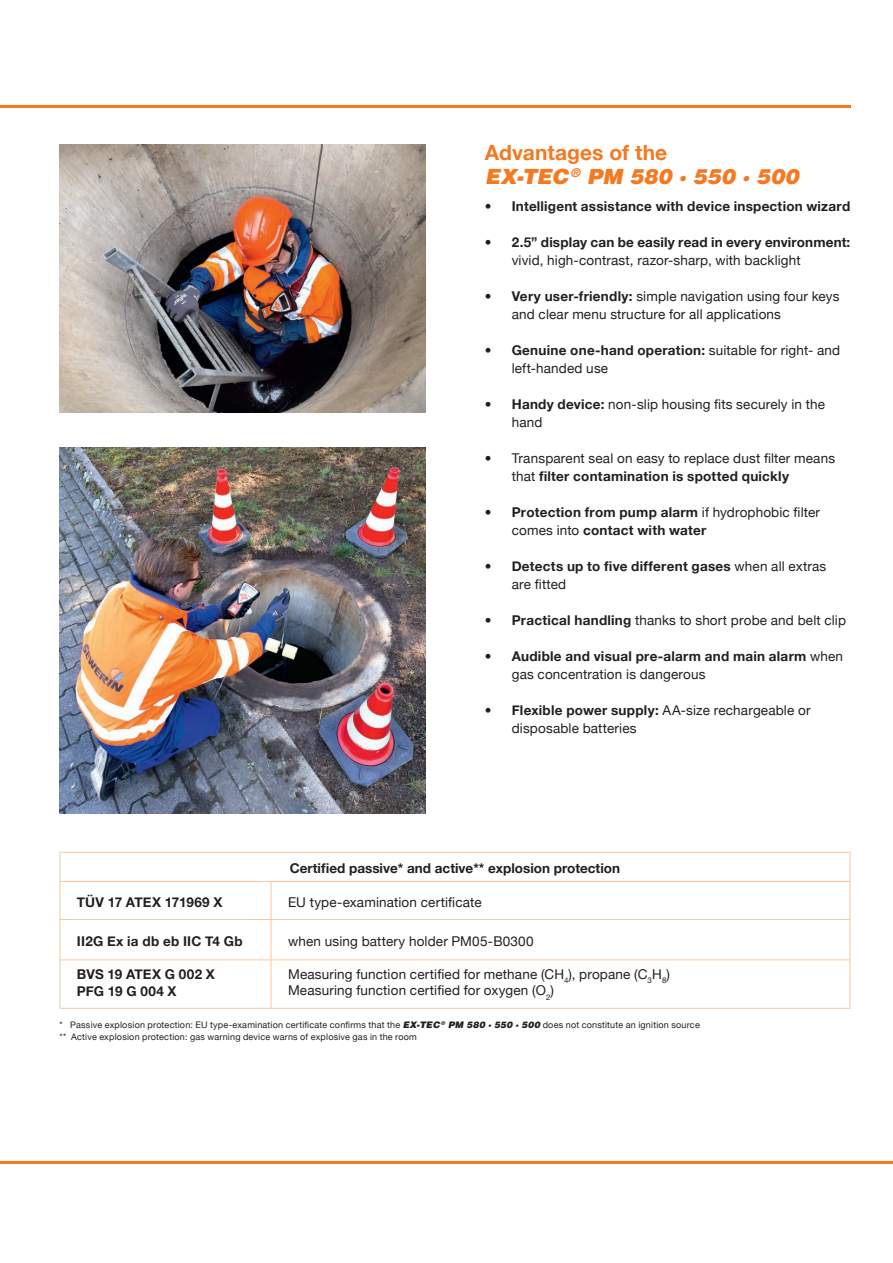
<style>
.page{position:relative;width:893px;height:1263px;background:#fff}
.page>*{position:absolute;margin:0;border:0;box-sizing:border-box;transform-origin:0 0}
.t1{font:21px "Airbus Special";letter-spacing:.01em;color:#f47921}
.t2{font:700 21px "Helvetica Neue";letter-spacing:.005em;color:#f47921}
.t3{font:13.5px/18px "Helvetica Neue";letter-spacing:.01em;color:#231f20}
.t4{font:700 13.5px/18px "Helvetica Neue";letter-spacing:.015em;color:#231f20}
.t5{font:9px/12px "Helvetica Neue";letter-spacing:.025em;color:#231f20}
.s1{font-weight:700}
.s2{font-weight:400}
.s3{font-family:"Airbus Special"}
</style>
<div class="page">
<hr style="left:0;top:105px;width:850px;height:2px;background:#f47921">
<hr style="left:0;top:1162px;width:893px;height:2px;background:#f47921">
<hr style="left:60px;top:882px;width:1px;height:37px;background:#fcc69a">
<hr style="left:271px;top:882px;width:1px;height:37px;background:#fcc69a">
<hr style="left:850px;top:882px;width:1px;height:37px;background:#fcc69a">
<hr style="left:60px;top:919px;width:211px;height:1px;background:#fcc69a">
<hr style="left:60px;top:920px;width:1px;height:39px;background:#fcc69a">
<hr style="left:271px;top:919px;width:579px;height:1px;background:#fcc69a">
<hr style="left:271px;top:920px;width:1px;height:39px;background:#fcc69a">
<hr style="left:850px;top:920px;width:1px;height:39px;background:#fcc69a">
<hr style="left:60px;top:959px;width:211px;height:1px;background:#fcc69a">
<hr style="left:60px;top:960px;width:1px;height:48px;background:#fcc69a">
<hr style="left:271px;top:959px;width:579px;height:1px;background:#fcc69a">
<hr style="left:271px;top:960px;width:1px;height:48px;background:#fcc69a">
<hr style="left:850px;top:960px;width:1px;height:48px;background:#fcc69a">
<hr style="left:60px;top:1008px;width:211px;height:1px;background:#fcc69a">
<hr style="left:271px;top:1008px;width:579px;height:1px;background:#fcc69a">
<hr style="left:60px;top:852px;width:211px;height:1px;background:#fcc69a">
<svg style="left:60px;top:853px;width:1px;height:28px"></svg>
<hr style="left:271px;top:852px;width:579px;height:1px;background:#fcc69a">
<svg style="left:850px;top:853px;width:1px;height:28px"></svg>
<hr style="left:60px;top:881px;width:211px;height:1px;background:#fcc69a">
<hr style="left:271px;top:881px;width:579px;height:1px;background:#fcc69a">
<img style="left:60px;top:145px;width:365px;height:268px">
<img style="left:60px;top:448px;width:365px;height:366px">
<h1 class="t2" style="left:485px;top:139px;width:184px">Advantages of the</h1>
<h1 class="t1" style="left:485px;top:164px;width:315px">EX-TEC <sup>®</sup> PM 580 · 550 · 500</h1>
<p class="t4" style="left:485px;top:197px;width:367px">• Intelligent assistance with device inspection wizard</p>
<p class="t4" style="left:485px;top:233px;width:367px">• 2.5” display can be easily read in every environment:</p>
<p class="t3" style="left:512px;top:251px;width:290px">vivid, high-contrast, razor-sharp, with backlight</p>
<p class="t3" style="left:512px;top:287px;width:329px;text-indent:-27px"><span class="s1">• Very user-friendly:</span> simple navigation using four keys and clear menu structure for all applications</p>
<p class="t3" style="left:512px;top:341px;width:330px;text-indent:-27px"><span class="s1">• Genuine one-hand operation:</span> suitable for right- and left-handed use</p>
<p class="t3" style="left:512px;top:395px;width:315px;text-indent:-27px"><span class="s1">• Handy device:</span> non-slip housing fits securely in the hand</p>
<p class="t3" style="left:512px;top:449px;width:325px;text-indent:-27px">• Transparent seal on easy to replace dust filter means that <span class="s1">filter contamination is spotted quickly</span></p>
<p class="t4" style="left:512px;top:503px;width:310px;text-indent:-27px">• Protection from pump alarm <span class="s2">if hydrophobic filter comes into</span> contact with water</p>
<p class="t4" style="left:512px;top:557px;width:316px;text-indent:-27px">• Detects up to five different gases <span class="s2">when all extras are fitted</span></p>
<p class="t3" style="left:485px;top:611px;width:363px"><span class="s1">• Practical handling</span> thanks to short probe and belt clip</p>
<p class="t4" style="left:512px;top:647px;width:333px;text-indent:-27px">• Audible and visual pre-alarm and main alarm <span class="s2">when gas concentration is dangerous</span></p>
<p class="t3" style="left:512px;top:701px;width:300px;text-indent:-27px"><span class="s1">• Flexible power supply:</span> AA-size rechargeable or disposable batteries</p>
<p class="t4" style="left:290px;top:859px;width:332px">Certified passive* and active** explosion protection</p>
<p class="t4" style="left:77px;top:893px;width:147px">TÜV 17 ATEX 171969 X</p>
<p class="t3" style="left:288px;top:893px;width:195px">EU type-examination certificate</p>
<p class="t4" style="left:77px;top:932px;width:167px">II2G Ex ia db eb IIC T4 Gb</p>
<p class="t3" style="left:288px;top:932px;width:247px">when using battery holder PM05-B0300</p>
<p class="t4" style="left:77px;top:966px;width:140px;line-height:16.5px">BVS 19 ATEX G 002 X<br>PFG 19 G 004 X</p>
<p class="t3" style="left:288px;top:966px;width:383px;line-height:16.5px">Measuring function certified for methane (CH<sub>4</sub>), propane (C<sub>3</sub>H<sub>8</sub>)<br>Measuring function certified for oxygen (O<sub>2</sub>)</p>
<p class="t5" style="left:60px;top:1019px;width:642px">* Passive explosion protection: EU type-examination certificate confirms that the <span class="s3">EX-TEC</span> <sup>®</sup> <span class="s3">PM 580 · 550 · 500</span> does not constitute an ignition source ** Active explosion protection: gas warning device warns of explosive gas in the room</p>
</div>
